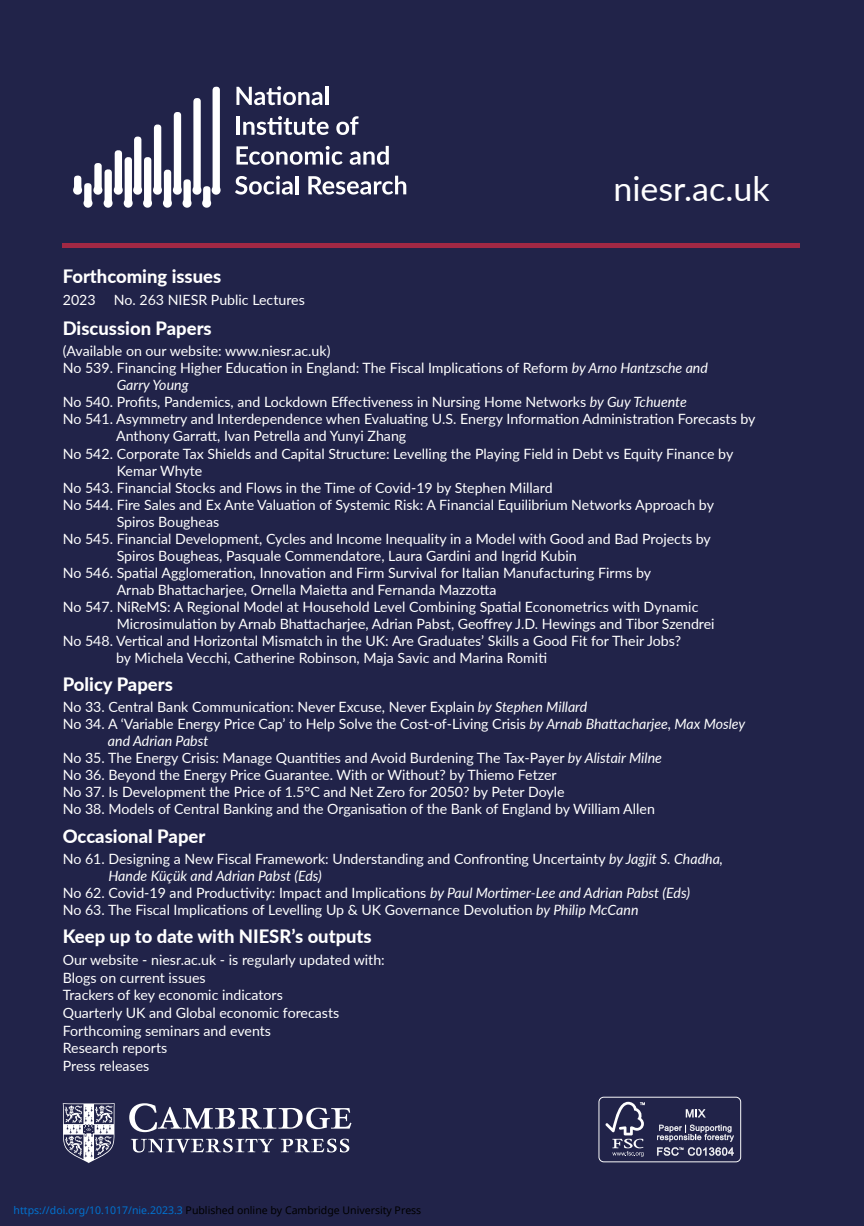
<style>
.page{position:relative;width:864px;height:1226px;background:#fff}
.page>*{position:absolute;margin:0;border:0;box-sizing:border-box;transform-origin:0 0}
.t1{font:33.95px "Lato";color:#fff}
.t2{font:800 18.38px "Lato";color:#fff}
.t3{font:14.17px/17.7px "Lato";color:#fff}
.t4{font:italic 14.17px "Lato";color:#fff}
.t5{font:10.5px "Noto Sans";color:#000}
.s1{font-style:italic}
.s2{color:#0172cf}
</style>
<div class="page">
<div style="left:0;top:0;width:863px;height:1225px;background:#212349"></div>
<svg style="left:73px;top:86px;width:148px;height:122px"></svg>
<svg style="left:236px;top:86px;width:86px;height:19px"></svg>
<hr style="left:325px;top:86px;width:3px;height:19px;background:#fff">
<hr style="left:236px;top:117px;width:4px;height:18px;background:#fff">
<svg style="left:243px;top:116px;width:85px;height:19px"></svg>
<svg style="left:336px;top:116px;width:22px;height:19px"></svg>
<svg style="left:236px;top:146px;width:106px;height:19px"></svg>
<svg style="left:349px;top:146px;width:39px;height:19px"></svg>
<svg style="left:235px;top:176px;width:57px;height:18px"></svg>
<hr style="left:295px;top:176px;width:3px;height:18px;background:#fff">
<svg style="left:308px;top:176px;width:98px;height:18px"></svg>
<svg style="left:63px;top:1103px;width:288px;height:59px"></svg>
<div style="left:63px;top:243px;width:736px;height:5px;background:#a22844"></div>
<svg style="left:598px;top:1096px;width:142px;height:66px"></svg>
<h1 class="t1" style="left:613px;top:164px;width:158px">niesr.ac.uk</h1>
<p class="t2" style="left:63px;top:263px;width:160px">Forthcoming issues</p>
<p class="t3" style="left:63px;top:290px;width:34px">2023</p>
<p class="t3" style="left:114px;top:290px;width:192px">No. 263 NIESR Public Lectures</p>
<p class="t2" style="left:63px;top:315px;width:150px">Discussion Papers</p>
<p class="t3" style="left:63px;top:342px;width:269px">(Available on our website: www.niesr.ac.uk)</p>
<p class="t3" style="left:63px;top:359px;width:646px">No 539. Financing Higher Education in England: The Fiscal Implications of Reform <span class="s1">by Arno Hantzsche and</span></p>
<p class="t4" style="left:117px;top:375px;width:73px">Garry Young</p>
<p class="t3" style="left:63px;top:393px;width:625px">No 540. Profits, Pandemics, and Lockdown Effectiveness in Nursing Home Networks <span class="s1">by Guy Tchuente</span></p>
<p class="t3" style="left:63px;top:410px;width:694px">No 541. Asymmetry and Interdependence when Evaluating U.S. Energy Information Administration Forecasts by</p>
<p class="t3" style="left:116px;top:427px;width:291px">Anthony Garratt, Ivan Petrella and Yunyi Zhang</p>
<p class="t3" style="left:63px;top:444px;width:671px">No 542. Corporate Tax Shields and Capital Structure: Levelling the Playing Field in Debt vs Equity Finance by</p>
<p class="t3" style="left:117px;top:461px;width:87px">Kemar Whyte</p>
<p class="t3" style="left:63px;top:478px;width:491px">No 543. Financial Stocks and Flows in the Time of Covid-19 by Stephen Millard</p>
<p class="t3" style="left:63px;top:495px;width:652px">No 544. Fire Sales and Ex Ante Valuation of Systemic Risk: A Financial Equilibrium Networks Approach by</p>
<p class="t3" style="left:117px;top:512px;width:104px">Spiros Bougheas</p>
<p class="t3" style="left:63px;top:529px;width:649px">No 545. Financial Development, Cycles and Income Inequality in a Model with Good and Bad Projects by</p>
<p class="t3" style="left:117px;top:546px;width:461px">Spiros Bougheas, Pasquale Commendatore, Laura Gardini and Ingrid Kubin</p>
<p class="t3" style="left:63px;top:563px;width:589px">No 546. Spatial Agglomeration, Innovation and Firm Survival for Italian Manufacturing Firms by</p>
<p class="t3" style="left:117px;top:580px;width:381px">Arnab Bhattacharjee, Ornella Maietta and Fernanda Mazzotta</p>
<p class="t3" style="left:63px;top:597px;width:637px">No 547. NiReMS: A Regional Model at Household Level Combining Spatial Econometrics with Dynamic</p>
<p class="t3" style="left:117px;top:614px;width:599px">Microsimulation by Arnab Bhattacharjee, Adrian Pabst, Geoffrey J.D. Hewings and Tibor Szendrei</p>
<p class="t3" style="left:63px;top:631px;width:619px">No 548. Vertical and Horizontal Mismatch in the UK: Are Graduates’ Skills a Good Fit for Their Jobs?</p>
<p class="t3" style="left:116px;top:648px;width:432px">by Michela Vecchi, Catherine Robinson, Maja Savic and Marina Romiti</p>
<p class="t2" style="left:63px;top:670px;width:112px">Policy Papers</p>
<p class="t3" style="left:63px;top:697px;width:526px">No 33. Central Bank Communication: Never Excuse, Never Explain <span class="s1">by Stephen Millard</span></p>
<p class="t3" style="left:63px;top:714px;width:683px">No 34. A ‘Variable Energy Price Cap’ to Help Solve the Cost-of-Living Crisis <span class="s1">by Arnab Bhattacharjee, Max Mosley</span></p>
<p class="t4" style="left:108px;top:730px;width:102px">and Adrian Pabst</p>
<p class="t3" style="left:63px;top:748px;width:600px">No 35. The Energy Crisis: Manage Quantities and Avoid Burdening The Tax-Payer <span class="s1">by Alistair Milne</span></p>
<p class="t3" style="left:63px;top:765px;width:495px">No 36. Beyond the Energy Price Guarantee. With or Without? by Thiemo Fetzer</p>
<p class="t3" style="left:63px;top:782px;width:503px">No 37. Is Development the Price of 1.5°C and Net Zero for 2050? by Peter Doyle</p>
<p class="t3" style="left:63px;top:799px;width:593px">No 38. Models of Central Banking and the Organisation of the Bank of England by William Allen</p>
<p class="t2" style="left:63px;top:822px;width:144px">Occasional Paper</p>
<p class="t3" style="left:63px;top:849px;width:661px">No 61. Designing a New Fiscal Framework: Understanding and Confronting Uncertainty <span class="s1">by Jagjit S. Chadha,</span></p>
<p class="t4" style="left:108px;top:865px;width:215px">Hande Küçük and Adrian Pabst (Eds)</p>
<p class="t3" style="left:63px;top:883px;width:628px">No 62. Covid-19 and Productivity: Impact and Implications <span class="s1">by Paul Mortimer-Lee and Adrian Pabst (Eds)</span></p>
<p class="t3" style="left:63px;top:900px;width:577px">No 63. The Fiscal Implications of Levelling Up &amp; UK Governance Devolution <span class="s1">by Philip McCann</span></p>
<p class="t2" style="left:63px;top:922px;width:310px">Keep up to date with NIESR’s outputs</p>
<p class="t3" style="left:63px;top:950px;width:323px">Our website - niesr.ac.uk - is regularly updated with:<br>Blogs on current issues<br>Trackers of key economic indicators<br>Quarterly UK and Global economic forecasts<br>Forthcoming seminars and events<br>Research reports<br>Press releases</p>
<p class="t5" style="left:14px;top:1202px;width:409px"><span class="s2">https://doi.org/10.1017/nie.2023.3</span> Published online by Cambridge University Press</p>
</div>
